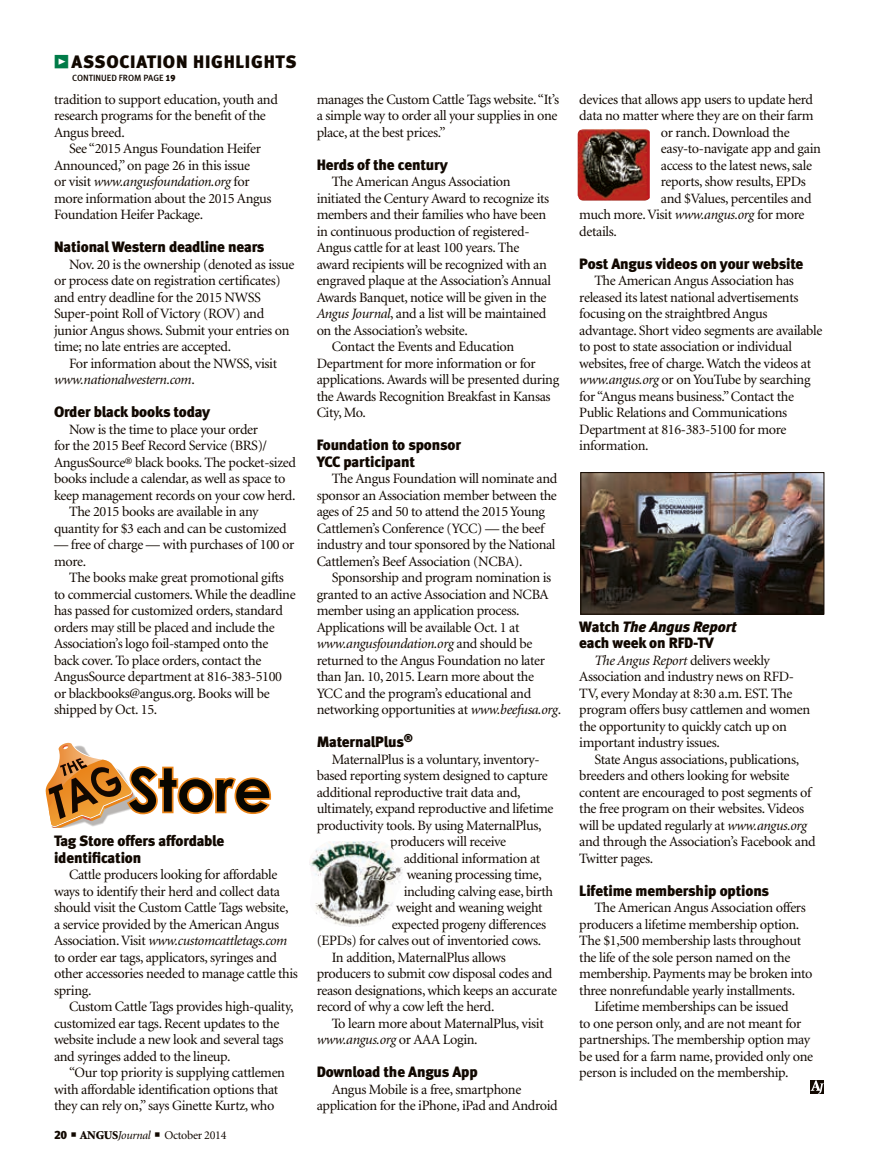
<style>
.page{position:relative;width:878px;height:1168px;background:#fff}
.page>*{position:absolute;margin:0;border:0;box-sizing:border-box;transform-origin:0 0}
.t1{font:18px "Meta Black LF";letter-spacing:.04em;color:#110800}
.subhead{font:15px/16.5px "Meta Black LF";letter-spacing:-.01em;color:#110800}
.body_text{font:14.25px/16.5px "Minion";letter-spacing:-.025em;color:#110800}
.t2{font:12px "Minion";letter-spacing:-.025em;color:#110800}
.t3{font:9px "Meta Medium LF";color:#110800}
.s1{font-family:"Meta Black Expert";color:#007b48}
.s2{font-family:"Meta Black LF"}
.s3{font-style:italic}
.s4{font-weight:900}
</style>
<div class="page">
<svg style="left:810px;top:1093px;width:14px;height:1px"></svg>
<svg style="left:810px;top:1080px;width:14px;height:13px"></svg>
<img style="left:577px;top:129px;width:72px;height:72px">
<img style="left:309px;top:841px;width:94px;height:86px">
<svg style="left:45px;top:742px;width:226px;height:86px"></svg>
<img style="left:582px;top:474px;width:240px;height:138px">
<div style="left:580px;top:472px;width:244px;height:142px;border:1px solid #110800"></div>
<p class="t1" style="left:54px;top:51px;width:244px"><span class="s1">z</span> ASSOCIATION HIGHLIGHTS</p>
<p class="t3" style="left:72px;top:73px;width:105px">CONTINUED FROM PAGE <span class="s2">19</span></p>
<p class="body_text" style="left:54px;top:91px;width:225px">tradition to support education, youth and research programs for the benefit of the<br>Angus breed.</p>
<p class="body_text" style="left:54px;top:141px;width:219px;text-indent:15px">See “2015 Angus Foundation Heifer Announced,” on page 26 in this issue<br>or visit <span class="s3">www.angusfoundation.org</span> for more information about the 2015 Angus Foundation Heifer Package.</p>
<p class="subhead" style="left:54px;top:238px;width:212px">National Western deadline nears</p>
<p class="body_text" style="left:54px;top:256px;width:242px;text-indent:15px">Nov. 20 is the ownership (denoted as issue or process date on registration certificates) and entry deadline for the 2015 NWSS Super-point Roll of Victory (ROV) and junior Angus shows. Submit your entries on time; no late entries are accepted.</p>
<p class="body_text" style="left:54px;top:355px;width:224px;text-indent:15px">For information about the NWSS, visit <span class="s3">www.nationalwestern.com</span>.</p>
<p class="subhead" style="left:54px;top:403px;width:158px">Order black books today</p>
<p class="body_text" style="left:54px;top:421px;width:243px;text-indent:15px">Now is the time to place your order<br>for the 2015 Beef Record Service (BRS)/ AngusSource® black books. The pocket-sized books include a calendar, as well as space to keep management records on your cow herd.</p>
<p class="body_text" style="left:54px;top:504px;width:234px;text-indent:15px">The 2015 books are available in any quantity for $3 each and can be customized</p>
<p class="body_text" style="left:54px;top:537px;width:242px">— free of charge — with purchases of 100 or more.</p>
<p class="body_text" style="left:54px;top:570px;width:243px;text-indent:15px">The books make great promotional gifts to commercial customers. While the deadline has passed for customized orders, standard orders may still be placed and include the Association’s logo foil-stamped onto the back cover. To place orders, contact the AngusSource department at 816-383-5100 or blackbooks@angus.org. Books will be shipped by Oct. 15.</p>
<p class="subhead" style="left:54px;top:832px;width:172px">Tag Store offers affordable identification</p>
<p class="body_text" style="left:54px;top:867px;width:245px;text-indent:15px">Cattle producers looking for affordable ways to identify their herd and collect data should visit the Custom Cattle Tags website, a service provided by the American Angus Association. Visit <span class="s3">www.customcattletags.com </span>to order ear tags, applicators, syringes and other accessories needed to manage cattle this spring.</p>
<p class="body_text" style="left:54px;top:999px;width:241px;text-indent:15px">Custom Cattle Tags provides high-quality, customized ear tags. Recent updates to the website include a new look and several tags and syringes added to the lineup.</p>
<p class="body_text" style="left:54px;top:1065px;width:232px;text-indent:15px">“Our top priority is supplying cattlemen with affordable identification options that they can rely on,” says Ginette Kurtz, who</p>
<p class="t2" style="left:54px;top:1129px;width:174px"><span class="s2">20</span> ■ <span class="s4">ANGUS</span><span class="s3">Journal</span> ■ October 2014</p>
<p class="body_text" style="left:316px;top:91px;width:244px;text-align:justify">manages the Custom Cattle Tags website. “It’s a simple way to order all your supplies in one place, at the best prices.”</p>
<p class="subhead" style="left:316px;top:156px;width:133px">Herds of the century</p>
<p class="body_text" style="left:316px;top:174px;width:236px;text-indent:15px">The American Angus Association initiated the Century Award to recognize its members and their families who have been in continuous production of registered-Angus cattle for at least 100 years. The award recipients will be recognized with an engraved plaque at the Association’s Annual Awards Banquet, notice will be given in the <span class="s3">Angus Journal</span>, and a list will be maintained on the Association’s website.</p>
<p class="body_text" style="left:316px;top:339px;width:244px;text-indent:15px">Contact the Events and Education Department for more information or for applications. Awards will be presented during the Awards Recognition Breakfast in Kansas City, Mo.</p>
<p class="subhead" style="left:316px;top:436px;width:146px">Foundation to sponsor<br>YCC participant</p>
<p class="body_text" style="left:316px;top:471px;width:242px;text-indent:15px">The Angus Foundation will nominate and sponsor an Association member between the ages of 25 and 50 to attend the 2015 Young Cattlemen’s Conference (YCC) — the beef industry and tour sponsored by the National Cattlemen’s Beef Association (NCBA).</p>
<p class="body_text" style="left:316px;top:570px;width:246px;text-indent:15px">Sponsorship and program nomination is granted to an active Association and NCBA member using an application process.<br>Applications will be available Oct. 1 at <span class="s3">www.angusfoundation.org</span> and should be returned to the Angus Foundation no later than Jan. 10, 2015. Learn more about the YCC and the program’s educational and networking opportunities at <span class="s3">www.beefusa.org</span>.</p>
<p class="subhead" style="left:316px;top:733px;width:98px">MaternalPlus<sup>®</sup></p>
<p class="body_text" style="left:332px;top:751px;width:210px">MaternalPlus is a voluntary, inventory-</p>
<p class="body_text" style="left:316px;top:768px;width:232px">based reporting system designed to capture</p>
<p class="body_text" style="left:316px;top:784px;width:205px">additional reproductive trait data and,</p>
<p class="body_text" style="left:316px;top:801px;width:238px">ultimately, expand reproductive and lifetime</p>
<p class="body_text" style="left:316px;top:817px;width:226px">productivity tools. By using MaternalPlus,</p>
<p class="body_text" style="left:390px;top:834px;width:117px">producers will receive</p>
<p class="body_text" style="left:404px;top:850px;width:138px">additional information at</p>
<p class="body_text" style="left:406px;top:867px;width:137px">weaning processing time,</p>
<p class="body_text" style="left:404px;top:883px;width:151px">including calving ease, birth</p>
<p class="body_text" style="left:396px;top:900px;width:148px">weight and weaning weight</p>
<p class="body_text" style="left:392px;top:916px;width:156px">expected progeny differences</p>
<p class="body_text" style="left:316px;top:933px;width:226px">(EPDs) for calves out of inventoried cows.</p>
<p class="body_text" style="left:316px;top:949px;width:242px;text-indent:15px">In addition, MaternalPlus allows producers to submit cow disposal codes and reason designations, which keeps an accurate record of why a cow left the herd.</p>
<p class="body_text" style="left:316px;top:1015px;width:229px;text-indent:15px">To learn more about MaternalPlus, visit <span class="s3">www.angus.org</span> or AAA Login.</p>
<p class="subhead" style="left:316px;top:1063px;width:162px">Download the Angus App</p>
<p class="body_text" style="left:316px;top:1081px;width:242px;text-indent:15px">Angus Mobile is a free, smartphone application for the iPhone, iPad and Android</p>
<p class="body_text" style="left:579px;top:91px;width:235px">devices that allows app users to update herd</p>
<p class="body_text" style="left:579px;top:108px;width:236px">data no matter where they are on their farm</p>
<p class="body_text" style="left:661px;top:124px;width:130px">or ranch. Download the</p>
<p class="body_text" style="left:661px;top:141px;width:161px">easy-to-navigate app and gain</p>
<p class="body_text" style="left:661px;top:157px;width:153px">access to the latest news, sale</p>
<p class="body_text" style="left:661px;top:174px;width:146px">reports, show results, EPDs</p>
<p class="body_text" style="left:661px;top:190px;width:152px">and $Values, percentiles and</p>
<p class="body_text" style="left:579px;top:207px;width:227px">much more. Visit <span class="s3">www.angus.org</span> for more</p>
<p class="body_text" style="left:579px;top:223px;width:39px">details.</p>
<p class="subhead" style="left:579px;top:255px;width:225px">Post Angus videos on your website</p>
<p class="body_text" style="left:579px;top:273px;width:245px;text-indent:15px">The American Angus Association has released its latest national advertisements focusing on the straightbred Angus advantage. Short video segments are available to post to state association or individual websites, free of charge. Watch the videos at <span class="s3">www.angus.org</span> or on YouTube by searching for “Angus means business.” Contact the Public Relations and Communications Department at 816-383-5100 for more information.</p>
<p class="subhead" style="left:579px;top:618px;width:158px">Watch <span class="s3">The Angus Report </span>each week on RFD-TV</p>
<p class="body_text" style="left:579px;top:652px;width:232px;text-indent:15px"><span class="s3">The Angus Report</span> delivers weekly Association and industry news on RFD-TV, every Monday at 8:30 a.m. EST. The program offers busy cattlemen and women the opportunity to quickly catch up on important industry issues.</p>
<p class="body_text" style="left:579px;top:751px;width:238px;text-indent:15px">State Angus associations, publications, breeders and others looking for website content are encouraged to post segments of the free program on their websites. Videos will be updated regularly at <span class="s3">www.angus.org </span>and through the Association’s Facebook and Twitter pages.</p>
<p class="subhead" style="left:579px;top:882px;width:191px">Lifetime membership options</p>
<p class="body_text" style="left:579px;top:900px;width:235px;text-indent:15px">The American Angus Association offers producers a lifetime membership option.<br>The $1,500 membership lasts throughout the life of the sole person named on the membership. Payments may be broken into three nonrefundable yearly installments.</p>
<p class="body_text" style="left:579px;top:999px;width:235px;text-indent:15px">Lifetime memberships can be issued<br>to one person only, and are not meant for partnerships. The membership option may be used for a farm name, provided only one person is included on the membership.</p>
</div>
